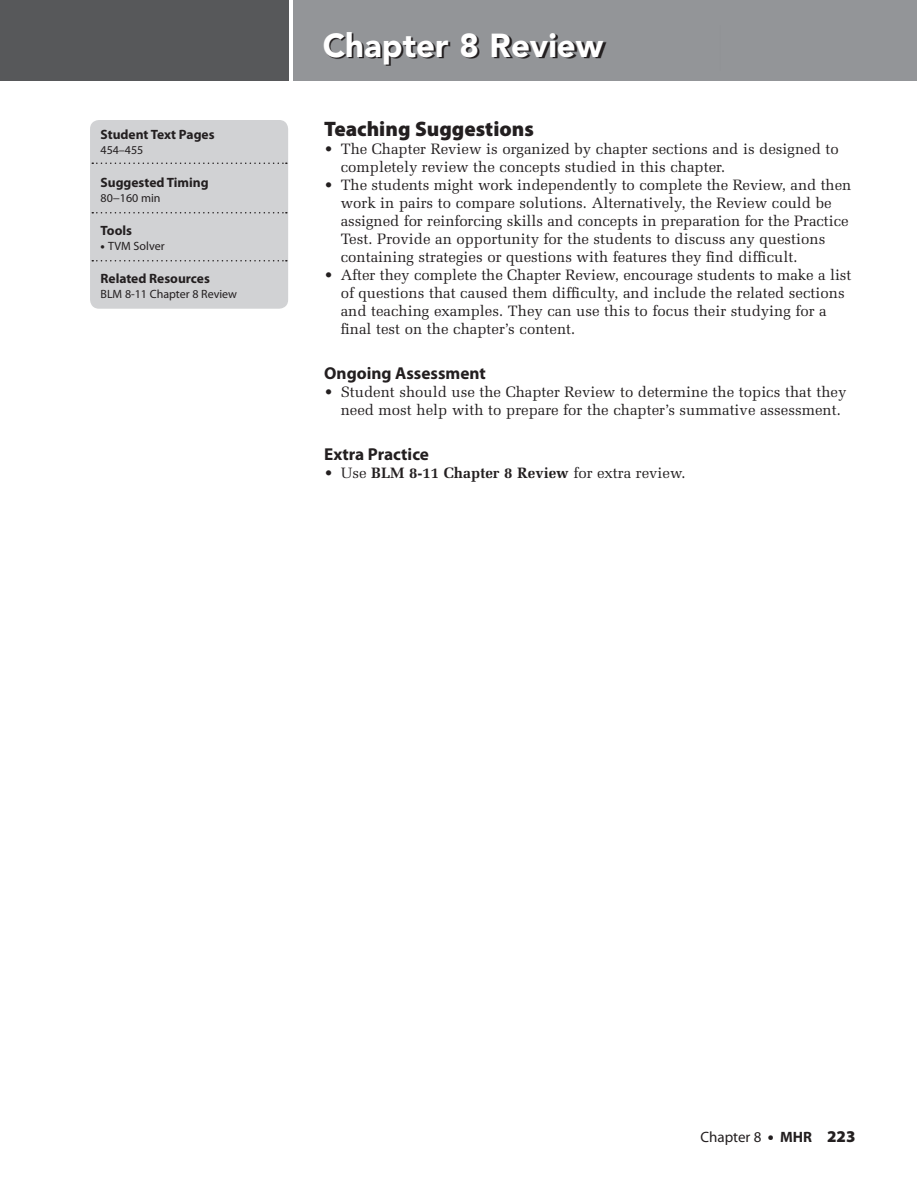
<style>
.page{position:relative;width:917px;height:1188px;background:#fff}
.page>*{position:absolute;margin:0;border:0;box-sizing:border-box;transform-origin:0 0}
.t1{font:900 33px "Avenir";color:#fff}
.t2{font:900 21px "Myriad Pro";color:#231f20}
.t3{font:700 17.25px "Myriad Pro";color:#231f20}
.t4{font:15px/18px "Melior";color:#231f20}
.t5{font:700 15px "Melior";color:#231f20}
.t6{font:15px "Myriad";color:#231f20}
.t7{font:700 13.5px "Myriad Pro";color:#231f20}
.t8{font:12px "Myriad Pro";letter-spacing:-.005em;color:#231f20}
.s1{font-weight:900}
.s2{font-weight:400}
.s3{font-family:"Myriad Pro";font-weight:900;font-size:16.5px}
.s4{font-weight:700}
</style>
<div class="page">
<div style="left:0;top:0;width:916px;height:81px;background:#939598"></div>
<svg style="left:288px;top:0;width:4px;height:81px"></svg>
<div style="left:90px;top:120px;width:198px;height:189px;background:#d1d2d4;border-radius:9px"></div>
<svg style="left:92px;top:163px;width:195px;height:1px"></svg>
<svg style="left:92px;top:212px;width:195px;height:2px"></svg>
<svg style="left:92px;top:260px;width:195px;height:2px"></svg>
<img style="left:325px;top:33px;width:282px;height:33px">
<div style="left:0;top:0;width:288px;height:81px;background:#57585a"></div>
<p class="t7" style="left:100px;top:126px;width:115px">Student Text Pages</p>
<p class="t8" style="left:100px;top:143px;width:44px">454–455</p>
<p class="t7" style="left:100px;top:174px;width:110px">Suggested Timing</p>
<p class="t8" style="left:100px;top:191px;width:61px">80−160 min</p>
<p class="t7" style="left:100px;top:222px;width:33px">Tools</p>
<p class="t8" style="left:100px;top:239px;width:66px"><span class="s1">•</span> TVM Solver</p>
<p class="t7" style="left:100px;top:270px;width:111px">Related Resources</p>
<p class="t8" style="left:100px;top:287px;width:138px">BLM 8-11 Chapter 8 Review</p>
<h1 class="t1" style="left:322px;top:25px;width:282px">Chapter 8 Review</h1>
<h2 class="t2" style="left:324px;top:115px;width:211px">Teaching Suggestions</h2>
<p class="t4" style="left:340px;top:139px;width:499px;text-indent:-16px">• The Chapter Review is organized by chapter sections and is designed to completely review the concepts studied in this chapter.</p>
<p class="t4" style="left:340px;top:175px;width:512px;text-indent:-16px">• The students might work independently to complete the Review, and then work in pairs to compare solutions. Alternatively, the Review could be assigned for reinforcing skills and concepts in preparation for the Practice Test. Provide an opportunity for the students to discuss any questions containing strategies or questions with features they find difficult.</p>
<p class="t4" style="left:340px;top:265px;width:512px;text-indent:-16px">• After they complete the Chapter Review, encourage students to make a list of questions that caused them difficulty, and include the related sections and teaching examples. They can use this to focus their studying for a final test on the chapter’s content.</p>
<p class="t3" style="left:324px;top:362px;width:163px">Ongoing Assessment</p>
<p class="t4" style="left:340px;top:382px;width:507px;text-indent:-16px">• Student should use the Chapter Review to determine the topics that they need most help with to prepare for the chapter’s summative assessment.</p>
<p class="t3" style="left:324px;top:443px;width:106px">Extra Practice</p>
<p class="t5" style="left:324px;top:463px;width:363px"><span class="s2">• Use</span> BLM 8-11 Chapter 8 Review <span class="s2">for extra review.</span></p>
<p class="t6" style="left:700px;top:1129px;width:156px">Chapter 8 <span class="s3">•</span> <span class="s4">MHR</span> <span class="s3">223</span></p>
</div>
